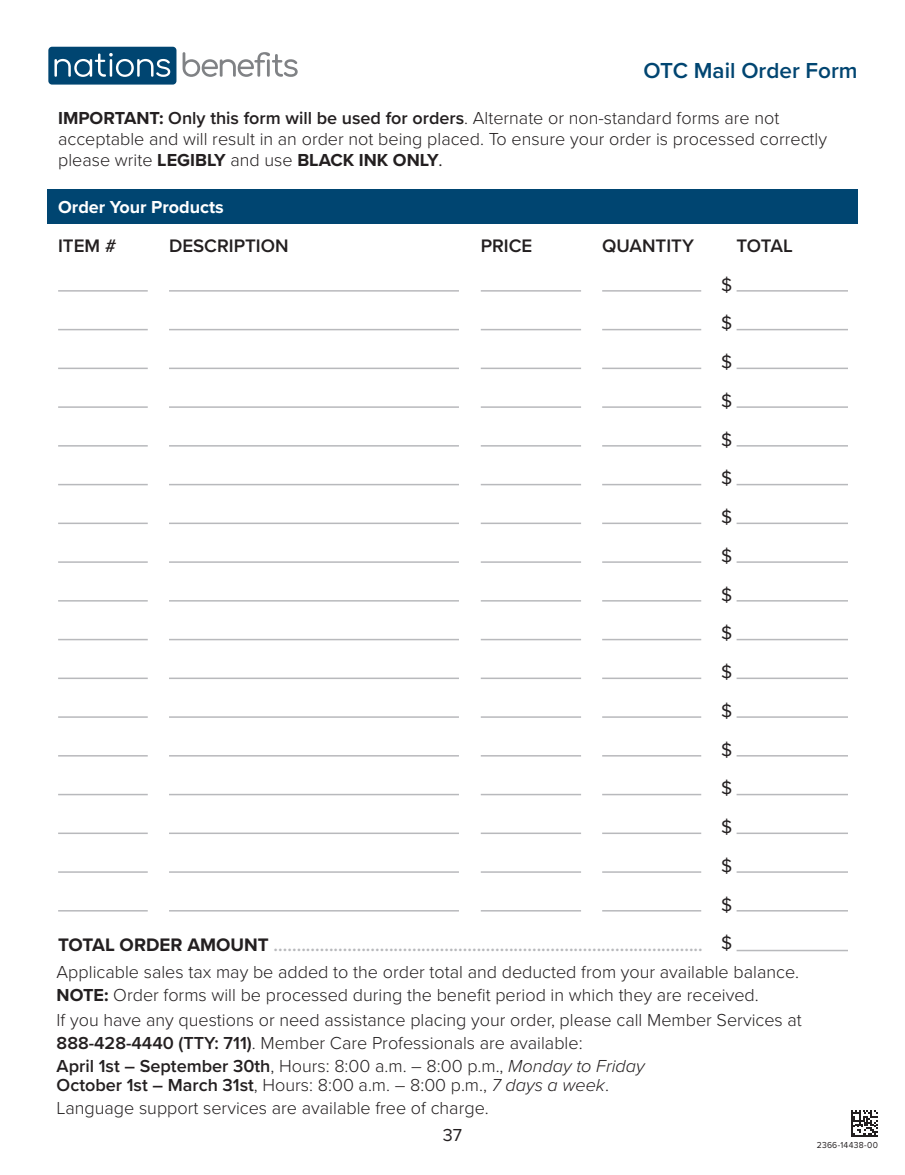
<style>
.page{position:relative;width:905px;height:1175px;background:#fff}
.page>*{position:absolute;margin:0;border:0;box-sizing:border-box;transform-origin:0 0}
.t1{font:600 22.5px "Proxima Nova";color:#004571}
.Form_Table_Header{font:600 18.75px "Proxima Nova";color:#b8b9bc}
.Form_Table_Header-2{font:600 18.75px "Proxima Nova";color:#231f20}
.Form_Table{font:18.75px "Proxima Nova";color:#231f20}
.Body_Copy{font:300 18px/22.5px "Proxima Nova";color:#231f20}
.Footer_-_Center{font:300 18px/21px "Proxima Nova";color:#231f20}
.Form_Headers{font:700 18px "Proxima Nova";color:#fff}
.t2{font:18px "Proxima Nova";color:#231f20}
.t3{font:9px "Proxima Nova";letter-spacing:.03em;color:#231f20;scale:.95 1}
.s1{font-weight:700}
.s2{font-weight:600}
.s3{font-weight:400}
.s4{font-weight:700;color:#231f20}
.s5{font-style:italic}
</style>
<div class="page">
<div style="left:47px;top:189px;width:810px;height:34px;background:#004571"></div>
<hr style="left:58px;top:290px;width:90px;height:1px;background:#b8b9bc">
<hr style="left:58px;top:329px;width:90px;height:1px;background:#b8b9bc">
<hr style="left:58px;top:367px;width:90px;height:2px;background:#b8b9bc">
<hr style="left:58px;top:406px;width:90px;height:2px;background:#b8b9bc">
<hr style="left:58px;top:445px;width:90px;height:1px;background:#b8b9bc">
<hr style="left:58px;top:484px;width:90px;height:1px;background:#b8b9bc">
<hr style="left:58px;top:522px;width:90px;height:2px;background:#b8b9bc">
<hr style="left:58px;top:561px;width:90px;height:2px;background:#b8b9bc">
<hr style="left:58px;top:600px;width:90px;height:1px;background:#b8b9bc">
<hr style="left:58px;top:639px;width:90px;height:1px;background:#b8b9bc">
<hr style="left:58px;top:677px;width:90px;height:2px;background:#b8b9bc">
<hr style="left:58px;top:716px;width:90px;height:2px;background:#b8b9bc">
<hr style="left:58px;top:755px;width:90px;height:1px;background:#b8b9bc">
<hr style="left:58px;top:793px;width:90px;height:2px;background:#b8b9bc">
<hr style="left:58px;top:832px;width:90px;height:2px;background:#b8b9bc">
<hr style="left:58px;top:871px;width:90px;height:1px;background:#b8b9bc">
<hr style="left:58px;top:910px;width:90px;height:1px;background:#b8b9bc">
<hr style="left:169px;top:290px;width:290px;height:1px;background:#b8b9bc">
<hr style="left:169px;top:329px;width:290px;height:1px;background:#b8b9bc">
<hr style="left:169px;top:367px;width:290px;height:2px;background:#b8b9bc">
<hr style="left:169px;top:406px;width:290px;height:2px;background:#b8b9bc">
<hr style="left:169px;top:445px;width:290px;height:1px;background:#b8b9bc">
<hr style="left:169px;top:484px;width:290px;height:1px;background:#b8b9bc">
<hr style="left:169px;top:522px;width:290px;height:2px;background:#b8b9bc">
<hr style="left:169px;top:561px;width:290px;height:2px;background:#b8b9bc">
<hr style="left:169px;top:600px;width:290px;height:1px;background:#b8b9bc">
<hr style="left:169px;top:639px;width:290px;height:1px;background:#b8b9bc">
<hr style="left:169px;top:677px;width:290px;height:2px;background:#b8b9bc">
<hr style="left:169px;top:716px;width:290px;height:2px;background:#b8b9bc">
<hr style="left:169px;top:755px;width:290px;height:1px;background:#b8b9bc">
<hr style="left:169px;top:793px;width:290px;height:2px;background:#b8b9bc">
<hr style="left:169px;top:832px;width:290px;height:2px;background:#b8b9bc">
<hr style="left:169px;top:871px;width:290px;height:1px;background:#b8b9bc">
<hr style="left:169px;top:910px;width:290px;height:1px;background:#b8b9bc">
<hr style="left:481px;top:290px;width:100px;height:1px;background:#b8b9bc">
<hr style="left:481px;top:329px;width:100px;height:1px;background:#b8b9bc">
<hr style="left:481px;top:367px;width:100px;height:2px;background:#b8b9bc">
<hr style="left:481px;top:406px;width:100px;height:2px;background:#b8b9bc">
<hr style="left:481px;top:445px;width:100px;height:1px;background:#b8b9bc">
<hr style="left:481px;top:484px;width:100px;height:1px;background:#b8b9bc">
<hr style="left:481px;top:522px;width:100px;height:2px;background:#b8b9bc">
<hr style="left:481px;top:561px;width:100px;height:2px;background:#b8b9bc">
<hr style="left:481px;top:600px;width:100px;height:1px;background:#b8b9bc">
<hr style="left:481px;top:639px;width:100px;height:1px;background:#b8b9bc">
<hr style="left:481px;top:677px;width:100px;height:2px;background:#b8b9bc">
<hr style="left:481px;top:716px;width:100px;height:2px;background:#b8b9bc">
<hr style="left:481px;top:755px;width:100px;height:1px;background:#b8b9bc">
<hr style="left:481px;top:793px;width:100px;height:2px;background:#b8b9bc">
<hr style="left:481px;top:832px;width:100px;height:2px;background:#b8b9bc">
<hr style="left:481px;top:871px;width:100px;height:1px;background:#b8b9bc">
<hr style="left:481px;top:910px;width:100px;height:1px;background:#b8b9bc">
<hr style="left:602px;top:290px;width:99px;height:1px;background:#b8b9bc">
<hr style="left:736px;top:290px;width:112px;height:1px;background:#b8b9bc">
<hr style="left:602px;top:329px;width:99px;height:1px;background:#b8b9bc">
<hr style="left:736px;top:329px;width:112px;height:1px;background:#b8b9bc">
<hr style="left:602px;top:367px;width:99px;height:2px;background:#b8b9bc">
<hr style="left:736px;top:367px;width:112px;height:2px;background:#b8b9bc">
<hr style="left:602px;top:406px;width:99px;height:2px;background:#b8b9bc">
<hr style="left:736px;top:406px;width:112px;height:2px;background:#b8b9bc">
<hr style="left:602px;top:445px;width:99px;height:1px;background:#b8b9bc">
<hr style="left:736px;top:445px;width:112px;height:1px;background:#b8b9bc">
<hr style="left:602px;top:484px;width:99px;height:1px;background:#b8b9bc">
<hr style="left:736px;top:484px;width:112px;height:1px;background:#b8b9bc">
<hr style="left:602px;top:522px;width:99px;height:2px;background:#b8b9bc">
<hr style="left:736px;top:522px;width:112px;height:2px;background:#b8b9bc">
<hr style="left:602px;top:561px;width:99px;height:2px;background:#b8b9bc">
<hr style="left:736px;top:561px;width:112px;height:2px;background:#b8b9bc">
<hr style="left:602px;top:600px;width:99px;height:1px;background:#b8b9bc">
<hr style="left:736px;top:600px;width:112px;height:1px;background:#b8b9bc">
<hr style="left:602px;top:639px;width:99px;height:1px;background:#b8b9bc">
<hr style="left:736px;top:639px;width:112px;height:1px;background:#b8b9bc">
<hr style="left:602px;top:677px;width:99px;height:2px;background:#b8b9bc">
<hr style="left:736px;top:677px;width:112px;height:2px;background:#b8b9bc">
<hr style="left:602px;top:716px;width:99px;height:2px;background:#b8b9bc">
<hr style="left:736px;top:716px;width:112px;height:2px;background:#b8b9bc">
<hr style="left:602px;top:755px;width:99px;height:1px;background:#b8b9bc">
<hr style="left:736px;top:755px;width:112px;height:1px;background:#b8b9bc">
<hr style="left:602px;top:793px;width:99px;height:2px;background:#b8b9bc">
<hr style="left:736px;top:793px;width:112px;height:2px;background:#b8b9bc">
<hr style="left:602px;top:832px;width:99px;height:2px;background:#b8b9bc">
<hr style="left:736px;top:832px;width:112px;height:2px;background:#b8b9bc">
<hr style="left:602px;top:871px;width:99px;height:1px;background:#b8b9bc">
<hr style="left:736px;top:871px;width:112px;height:1px;background:#b8b9bc">
<hr style="left:602px;top:910px;width:99px;height:1px;background:#b8b9bc">
<hr style="left:736px;top:910px;width:112px;height:1px;background:#b8b9bc">
<hr style="left:736px;top:949px;width:112px;height:2px;background:#b8b9bc">
<svg style="left:182px;top:52px;width:116px;height:25px"></svg>
<div style="left:48px;top:47px;width:128px;height:38px;background:#004571;border-radius:4px"></div>
<svg style="left:54px;top:53px;width:116px;height:24px"></svg>
<svg style="left:851px;top:1112px;width:27px;height:25px"></svg>
<svg style="left:851px;top:1110px;width:26px;height:26px"></svg>
<p class="t1" style="left:643px;top:53px;width:215px">OTC Mail Order Form</p>
<p class="Footer_-_Center" style="left:58px;top:106px;width:770px"><span class="s1">IMPORTANT:</span> <span class="s2">Only this form will be used for orders</span>. Alternate or non-standard forms are not acceptable and will result in an order not being placed. To ensure your order is processed correctly please write <span class="s1">LEGIBLY</span> and use <span class="s1">BLACK INK ONLY</span><span class="s3">.</span></p>
<p class="Form_Headers" style="left:58px;top:194px;width:167px">Order Your Products</p>
<p class="Form_Table_Header-2" style="left:58px;top:232px;width:60px">ITEM #</p>
<p class="Form_Table_Header-2" style="left:169px;top:232px;width:121px">DESCRIPTION</p>
<p class="Form_Table_Header-2" style="left:481px;top:232px;width:53px">PRICE</p>
<p class="Form_Table_Header-2" style="left:602px;top:232px;width:93px">QUANTITY</p>
<p class="Form_Table_Header-2" style="left:736px;top:232px;width:58px">TOTAL</p>
<p class="Form_Table" style="left:721px;top:270px;width:13px">$</p>
<p class="Form_Table" style="left:721px;top:309px;width:13px">$</p>
<p class="Form_Table" style="left:721px;top:348px;width:13px">$</p>
<p class="Form_Table" style="left:721px;top:387px;width:13px">$</p>
<p class="Form_Table" style="left:721px;top:425px;width:13px">$</p>
<p class="Form_Table" style="left:721px;top:464px;width:13px">$</p>
<p class="Form_Table" style="left:721px;top:503px;width:13px">$</p>
<p class="Form_Table" style="left:721px;top:541px;width:13px">$</p>
<p class="Form_Table" style="left:721px;top:580px;width:13px">$</p>
<p class="Form_Table" style="left:721px;top:619px;width:13px">$</p>
<p class="Form_Table" style="left:721px;top:658px;width:13px">$</p>
<p class="Form_Table" style="left:721px;top:696px;width:13px">$</p>
<p class="Form_Table" style="left:721px;top:735px;width:13px">$</p>
<p class="Form_Table" style="left:721px;top:774px;width:13px">$</p>
<p class="Form_Table" style="left:721px;top:813px;width:13px">$</p>
<p class="Form_Table" style="left:721px;top:851px;width:13px">$</p>
<p class="Form_Table" style="left:721px;top:890px;width:13px">$</p>
<p class="Form_Table_Header" style="left:58px;top:930px;width:646px"><span class="s4">TOTAL ORDER AMOUNT</span> .............................................................................................</p>
<p class="Form_Table" style="left:721px;top:929px;width:13px">$</p>
<p class="Body_Copy" style="left:57px;top:959px;width:743px">Applicable sales tax may be added to the order total and deducted from your available balance.</p>
<p class="Body_Copy" style="left:57px;top:982px;width:703px"><span class="s1">NOTE:</span> Order forms will be processed during the benefit period in which they are received.</p>
<p class="Body_Copy" style="left:57px;top:1008px;width:746px">If you have any questions or need assistance placing your order, please call Member Services at<br><span class="s2">888-428-4440 (TTY: 711)</span>. Member Care Professionals are available:</p>
<p class="Body_Copy" style="left:57px;top:1054px;width:589px;line-height:19.5px"><span class="s2">April 1st – September 30th</span>, Hours: 8:00 a.m. – 8:00 p.m., <span class="s5">Monday to Friday<br></span><span class="s2">October 1st – March 31st</span>, Hours: 8:00 a.m. – 8:00 p.m., <span class="s5">7 days a week</span>.</p>
<p class="Body_Copy" style="left:57px;top:1095px;width:433px">Language support services are available free of charge.</p>
<p class="t2" style="left:443px;top:1121px;width:21px">37</p>
<p class="t3" style="left:816px;top:1138px;width:66px">2366-14438-00</p>
</div>
